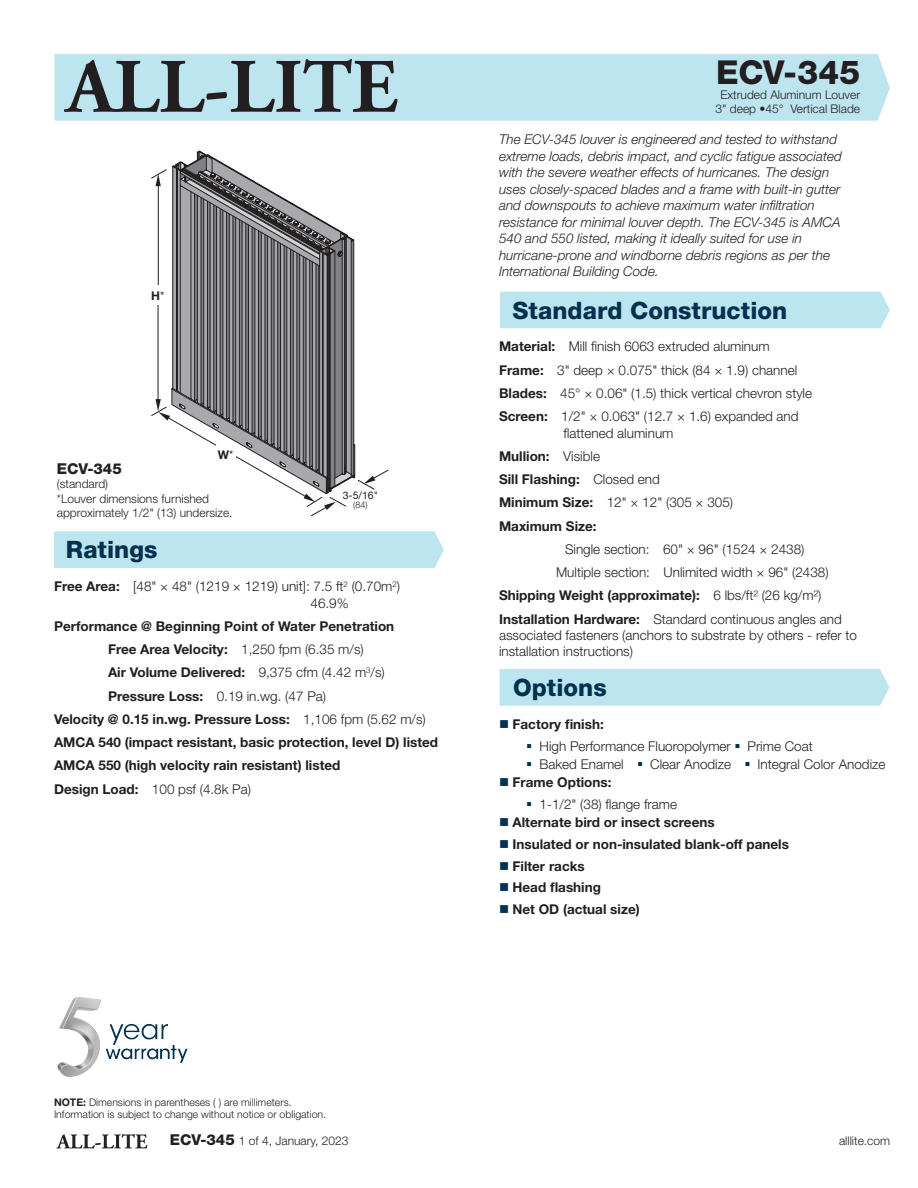
<style>
.page{position:relative;width:918px;height:1188px;background:#fff}
.page>*{position:absolute;margin:0;border:0;box-sizing:border-box;transform-origin:0 0}
.MODEL_COPY{font:800 33px "Helvetica Neue LT Std";letter-spacing:-.005em;color:#231f20}
.TITLE_BLUE{font:800 24px "Helvetica Neue LT Std";letter-spacing:.005em;color:#033250}
.MODEL_W_IMAGE{font:800 15px "Helvetica Neue LT Std";color:#231f20}
.Application{font:300 13.5px/16.5px "Helvetica Neue LT Std";color:#231f20}
.Application-2{font:700 13.5px "Helvetica Neue LT Std";color:#231f20}
.Application-3{font:italic 300 13.5px/16.5px "Helvetica Neue LT Std";color:#231f20}
.Body_Copy{font:300 12px/14.4px "Helvetica Neue LT Std";color:#231f20}
.MODEL_COPY-2{font:300 12px "Helvetica Neue LT Std";color:#231f20}
.MODEL_W_IMAGE-2{font:700 12px "Helvetica Neue LT Std";color:#231f20}
.FINE_PRINT{font:300 10.5px "Helvetica Neue LT Std";color:#231f20}
.Body_Copy-2{font:10.5px "Helvetica Neue LT Std";color:#231f20}
.Body_Copy-3{font:300 9px "Helvetica Neue LT Std";color:#231f20}
.s1{font-weight:400}
.s2{font-weight:700}
.s3{font-weight:300}
.s4{color:#033250}
.s5{font-weight:800;font-size:15px}
</style>
<div class="page">
<div style="left:54px;top:531px;width:390px;height:37px;background:#bde5f0"></div>
<div style="left:55px;top:54px;width:835px;height:67px;background:#bde5f0"></div>
<svg style="left:156px;top:152px;width:233px;height:364px"></svg>
<div style="left:148px;top:286px;width:19px;height:19px;background:#fff"></div>
<div style="left:216px;top:445px;width:19px;height:19px;background:#fff"></div>
<img style="left:57px;top:997px;width:131px;height:80px">
<svg style="left:64px;top:59px;width:334px;height:53px"></svg>
<svg style="left:56px;top:1134px;width:91px;height:14px"></svg>
<div style="left:500px;top:669px;width:389px;height:37px;background:#bde5f0"></div>
<div style="left:500px;top:292px;width:390px;height:36px;background:#bde5f0"></div>
<p class="MODEL_COPY" style="left:716px;top:53px;width:146px">ECV-345</p>
<p class="MODEL_COPY-2" style="left:720px;top:87px;width:141px">Extruded Aluminum Louver</p>
<p class="Body_Copy" style="left:716px;top:101px;width:146px">3" deep •45° Vertical Blade</p>
<p class="MODEL_W_IMAGE-2" style="left:151px;top:288px;width:15px">H<span class="s1">*</span></p>
<p class="MODEL_W_IMAGE-2" style="left:218px;top:447px;width:17px">W<span class="s1">*</span></p>
<p class="MODEL_W_IMAGE" style="left:57px;top:459px;width:67px">ECV-345</p>
<p class="Body_Copy" style="left:57px;top:476px;width:53px">(standard)</p>
<p class="Body_Copy" style="left:57px;top:491px;width:177px">*Louver dimensions furnished approximately 1/2" (13) undersize.</p>
<p class="TITLE_BLUE" style="left:66px;top:535px;width:93px">Ratings</p>
<p class="Body_Copy-2" style="left:343px;top:489px;width:37px">3-5/16"</p>
<p class="Body_Copy-3" style="left:353px;top:499px;width:16px">(84)</p>
<p class="Application" style="left:310px;top:578px;width:91px;text-indent:-256px"><span class="s2">Free Area:</span> [48" × 48" (1219 × 1219) unit]: 7.5 ft<sup>2</sup> (0.70m<sup>2</sup>)<br>46.9%</p>
<p class="Application-2" style="left:54px;top:618px;width:342px">Performance @ Beginning Point of Water Penetration</p>
<p class="Application-2" style="left:108px;top:641px;width:257px">Free Area Velocity: <span class="s3">1,250 fpm (6.35 m/s)</span></p>
<p class="Application-2" style="left:108px;top:664px;width:278px">Air Volume Delivered: <span class="s3">9,375 cfm (4.42 m</span><sup>3</sup><span class="s3">/s)</span></p>
<p class="Application" style="left:108px;top:687px;width:220px"><span class="s2">Pressure Loss:</span> 0.19 in.wg. (47 Pa)</p>
<p class="Application-2" style="left:54px;top:711px;width:373px">Velocity @ 0.15 in.wg. Pressure Loss: <span class="s3">1,106 fpm (5.62 m/s)</span></p>
<p class="Application-2" style="left:54px;top:734px;width:386px">AMCA 540 (impact resistant, basic protection, level D) listed</p>
<p class="Application-2" style="left:54px;top:757px;width:288px">AMCA 550 (high velocity rain resistant) listed</p>
<p class="Application" style="left:54px;top:780px;width:199px"><span class="s2">Design Load:</span> 100 psf (4.8k Pa)</p>
<p class="Application-3" style="left:499px;top:131px;width:344px">The ECV-345 louver is engineered and tested to withstand extreme loads, debris impact, and cyclic fatigue associated with the severe weather effects of hurricanes. The design uses closely-spaced blades and a frame with built-in gutter and downspouts to achieve maximum water infiltration resistance for minimal louver depth. The ECV-345 is AMCA 540 and 550 listed, making it ideally suited for use in hurricane-prone and windborne debris regions as per the International Building Code.</p>
<p class="TITLE_BLUE" style="left:512px;top:296px;width:276px">Standard Construction</p>
<p class="Application" style="left:499px;top:338px;width:272px"><span class="s2">Material:</span> Mill finish 6063 extruded aluminum</p>
<p class="Application" style="left:499px;top:361px;width:300px"><span class="s2">Frame:</span> 3" deep × 0.075" thick (84 × 1.9) channel</p>
<p class="Application" style="left:499px;top:385px;width:315px"><span class="s2">Blades:</span> 45° × 0.06" (1.5) thick vertical chevron style</p>
<p class="Application" style="left:564px;top:408px;width:237px;text-indent:-64px"><span class="s2">Screen:</span> 1/2" × 0.063" (12.7 × 1.6) expanded and flattened aluminum</p>
<p class="Application-2" style="left:499px;top:448px;width:103px">Mullion: <span class="s3">Visible</span></p>
<p class="Application-2" style="left:499px;top:471px;width:162px">Sill Flashing: <span class="s3">Closed end</span></p>
<p class="Application" style="left:499px;top:494px;width:236px"><span class="s2">Minimum Size:</span> 12" × 12" (305 × 305)</p>
<p class="Application-2" style="left:499px;top:518px;width:99px">Maximum Size:</p>
<p class="Application" style="left:565px;top:541px;width:241px">Single section: 60" × 96" (1524 × 2438)</p>
<p class="Application" style="left:556px;top:564px;width:274px">Multiple section: Unlimited width × 96" (2438)</p>
<p class="Application-2" style="left:499px;top:587px;width:324px">Shipping Weight (approximate): <span class="s3">6 lbs/ft² (26 kg/m²)</span></p>
<p class="Application" style="left:499px;top:611px;width:360px"><span class="s2">Installation Hardware:</span> Standard continuous angles and associated fasteners (anchors to substrate by others - refer to installation instructions)</p>
<p class="TITLE_BLUE" style="left:513px;top:673px;width:95px">Options</p>
<p class="Application-2" style="left:499px;top:716px;width:106px"><span class="s4">■</span> Factory finish:</p>
<p class="Application" style="left:526px;top:737px;width:288px"><span class="s4">▪</span> High Performance Fluoropolymer <span class="s4">▪</span> Prime Coat</p>
<p class="Application" style="left:526px;top:756px;width:361px"><span class="s4">▪</span> Baked Enamel <span class="s4">▪</span> Clear Anodize <span class="s4">▪</span> Integral Color Anodize</p>
<p class="Application-2" style="left:499px;top:774px;width:114px"><span class="s4">■</span> Frame Options:</p>
<p class="Application" style="left:526px;top:796px;width:153px"><span class="s4">▪</span> 1-1/2" (38) flange frame</p>
<p class="Application-2" style="left:499px;top:814px;width:217px"><span class="s4">■</span> Alternate bird or insect screens</p>
<p class="Application-2" style="left:499px;top:836px;width:291px"><span class="s4">■</span> Insulated or non-insulated blank-off panels</p>
<p class="Application-2" style="left:499px;top:857px;width:87px"><span class="s4">■</span> Filter racks</p>
<p class="Application-2" style="left:499px;top:879px;width:103px"><span class="s4">■</span> Head flashing</p>
<p class="Application-2" style="left:499px;top:901px;width:142px"><span class="s4">■</span> Net OD (actual size)</p>
<p class="FINE_PRINT" style="left:54px;top:1095px;width:239px"><span class="s2">NOTE:</span> Dimensions in parentheses ( ) are millimeters.</p>
<p class="FINE_PRINT" style="left:54px;top:1107px;width:274px">Information is subject to change without notice or obligation.</p>
<p class="Body_Copy" style="left:170px;top:1133px;width:180px"><span class="s5">ECV-345</span> 1 of 4, January, 2023</p>
<p class="Body_Copy" style="left:839px;top:1133px;width:53px">alllite.com</p>
</div>
